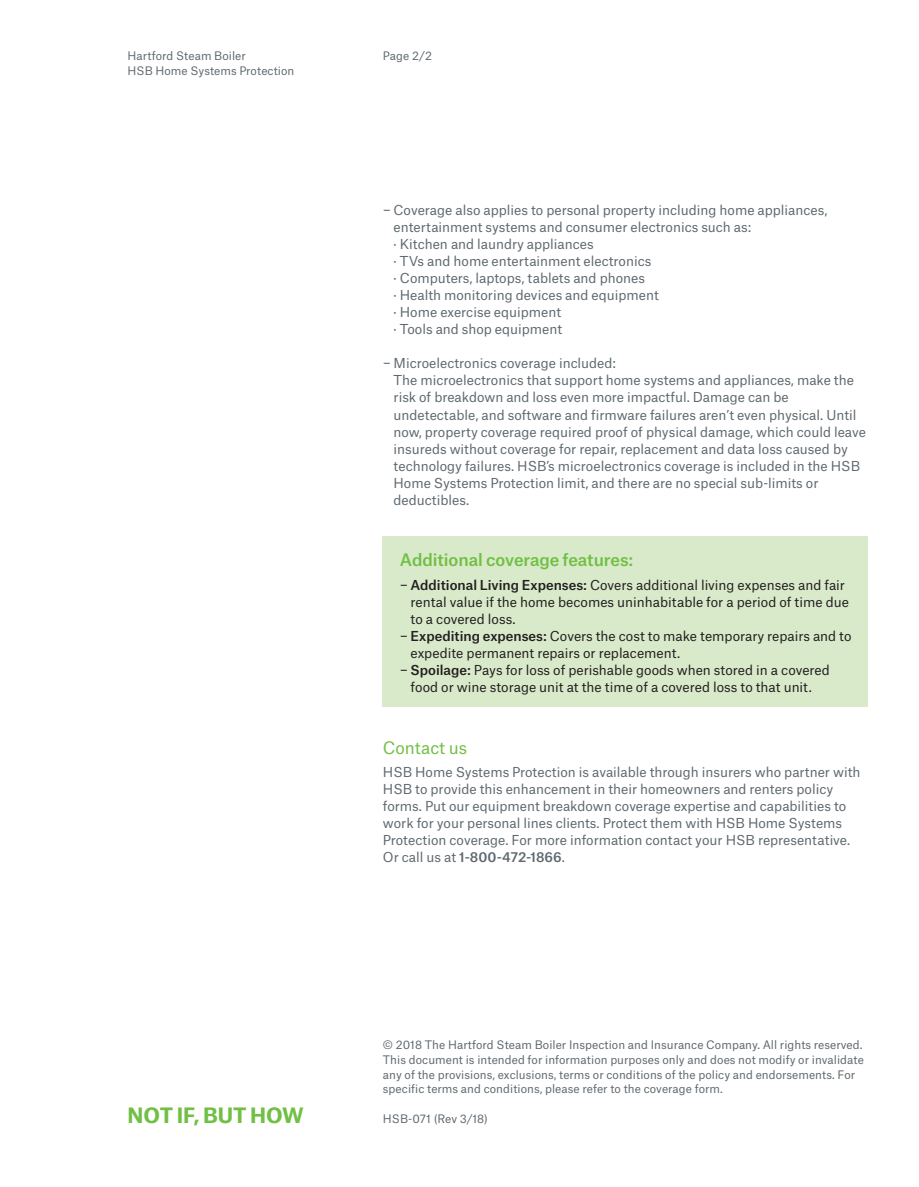
<style>
.page{position:relative;width:919px;height:1187px;background:#fff}
.page>*{position:absolute;margin:0;border:0;box-sizing:border-box;transform-origin:0 0}
.t1{font:700 20.25px "Munich Re";letter-spacing:-.005em;color:#71bf44}
.MR_11_pt_one_line_He{font:500 16.5px "Munich Re";letter-spacing:-.005em;color:#71bf44}
.MR_11_pt_one_line_He-2{font:16.5px "Munich Re";letter-spacing:-.005em;color:#71bf44}
.MR_8_75_pt_regular_s{font:13.2px/17px "Munich Re";color:#5f696f}
.t2{font:13.2px/17px "Munich Re";color:#231f20}
.t3{font:11.25px/14.9px "Munich Re";letter-spacing:.005em;color:#5f696f}
.s1{font-weight:500}
</style>
<div class="page">
<div style="left:383px;top:536px;width:484px;height:170px;background:#d9eaca"></div>
<p class="t3" style="left:128px;top:47px;width:168px">Hartford Steam Boiler<br>HSB Home Systems Protection</p>
<p class="t3" style="left:383px;top:47px;width:51px">Page 2/2</p>
<p class="MR_8_75_pt_regular_s" style="left:393px;top:200px;width:435px;text-indent:-11px">− Coverage also applies to personal property including home appliances, entertainment systems and consumer electronics such as:</p>
<p class="MR_8_75_pt_regular_s" style="left:393px;top:234px;width:202px">· Kitchen and laundry appliances</p>
<p class="MR_8_75_pt_regular_s" style="left:393px;top:251px;width:259px">· TVs and home entertainment electronics</p>
<p class="MR_8_75_pt_regular_s" style="left:393px;top:268px;width:253px">· Computers, laptops, tablets and phones</p>
<p class="MR_8_75_pt_regular_s" style="left:393px;top:285px;width:267px">· Health monitoring devices and equipment</p>
<p class="MR_8_75_pt_regular_s" style="left:393px;top:302px;width:169px">· Home exercise equipment</p>
<p class="MR_8_75_pt_regular_s" style="left:393px;top:319px;width:170px">· Tools and shop equipment</p>
<p class="MR_8_75_pt_regular_s" style="left:393px;top:353px;width:474px;text-indent:-11px">− Microelectronics coverage included:<br>The microelectronics that support home systems and appliances, make the risk of breakdown and loss even more impactful. Damage can be undetectable, and software and firmware failures aren’t even physical. Until now, property coverage required proof of physical damage, which could leave insureds without coverage for repair, replacement and data loss caused by technology failures. HSB’s microelectronics coverage is included in the HSB Home Systems Protection limit, and there are no special sub-limits or deductibles.</p>
<p class="MR_11_pt_one_line_He" style="left:400px;top:546px;width:235px">Additional coverage features:</p>
<p class="t2" style="left:410px;top:574px;width:440px;text-indent:-11px">− <span class="s1">Additional Living Expenses:</span> Covers additional living expenses and fair rental value if the home becomes uninhabitable for a period of time due to a covered loss.</p>
<p class="t2" style="left:410px;top:625px;width:442px;text-indent:-11px">− <span class="s1">Expediting expenses:</span> Covers the cost to make temporary repairs and to expedite permanent repairs or replacement.</p>
<p class="t2" style="left:400px;top:659px;width:431px;text-align:center">− <span class="s1">Spoilage:</span> Pays for loss of perishable goods when stored in a covered food or wine storage unit at the time of a covered loss to that unit.</p>
<h1 class="t1" style="left:128px;top:1098px;width:178px">NOT IF, BUT HOW</h1>
<p class="MR_11_pt_one_line_He-2" style="left:383px;top:734px;width:86px">Contact us</p>
<p class="MR_8_75_pt_regular_s" style="left:383px;top:762px;width:479px">HSB Home Systems Protection is available through insurers who partner with HSB to provide this enhancement in their homeowners and renters policy forms. Put our equipment breakdown coverage expertise and capabilities to work for your personal lines clients. Protect them with HSB Home Systems Protection coverage. For more information contact your HSB representative.<br>Or call us at <span class="s1">1-800-472-1866</span>.</p>
<p class="t3" style="left:383px;top:1035px;width:482px">© 2018 The Hartford Steam Boiler Inspection and Insurance Company. All rights reserved.<br>This document is intended for information purposes only and does not modify or invalidate any of the provisions, exclusions, terms or conditions of the policy and endorsements. For specific terms and conditions, please refer to the coverage form.</p>
<p class="t3" style="left:383px;top:1110px;width:107px">HSB-071 (Rev 3/18)</p>
</div>
